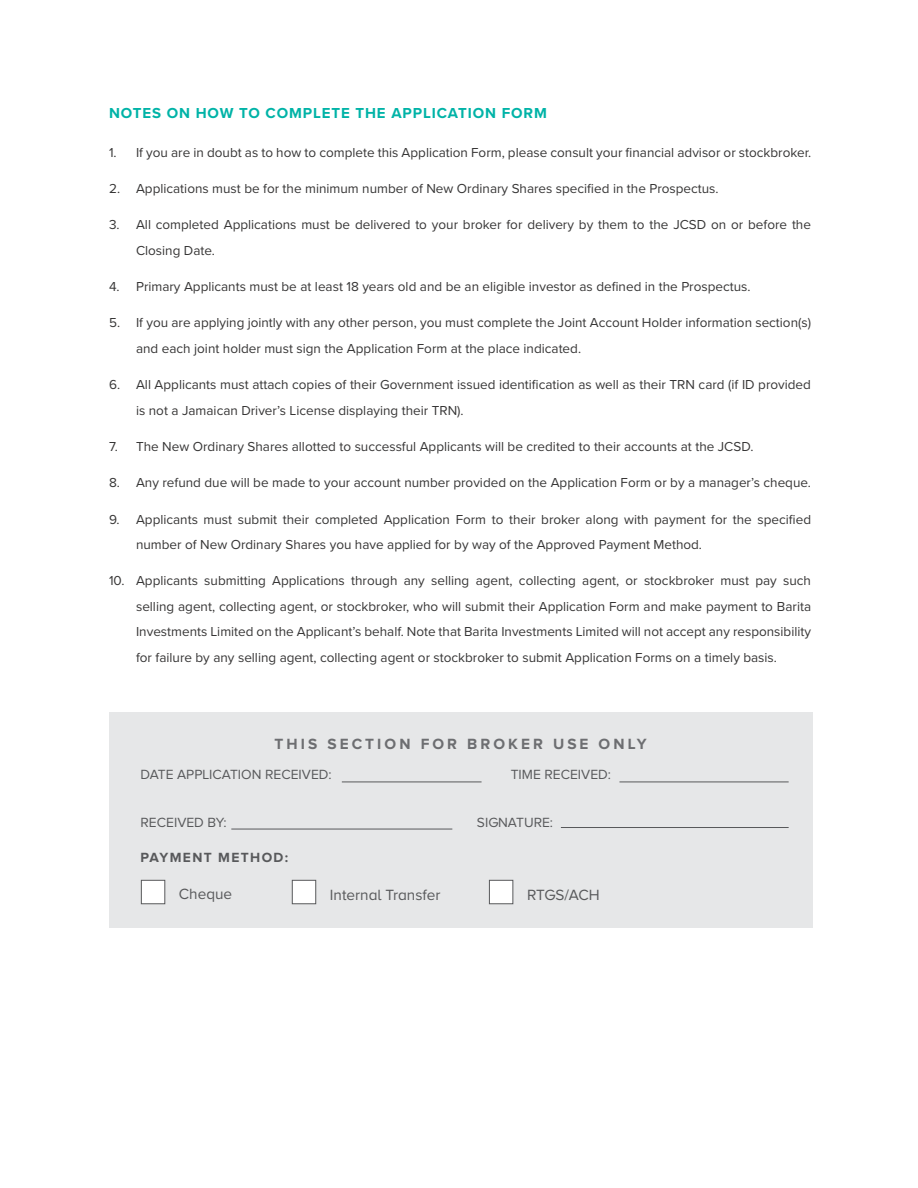
<style>
.page{position:relative;width:918px;height:1188px;background:#fff}
.page>*{position:absolute;margin:0;border:0;box-sizing:border-box;transform-origin:0 0}
.t1{font:15.3px "Proxima Nova A";color:#58595b}
.t2{font:700 15.3px "Proxima Nova A";letter-spacing:.2em;color:#6d6e71}
.t3{font:700 15px "Proxima Nova";letter-spacing:.06em;color:#00b3a7}
.t4{font:13.8px "Proxima Nova A";color:#58595b}
.t5{font:700 13.8px "Proxima Nova A";letter-spacing:.1em;color:#58595b}
.t6{font:13.5px/25.5px "Proxima Nova";color:#373636}
</style>
<div class="page">
<div style="left:109px;top:713px;width:703px;height:215px;background:#e6e7e8"></div>
<div style="left:141px;top:880px;width:24px;height:24px;background:#fff;border:1px solid #58595b"></div>
<div style="left:292px;top:880px;width:24px;height:24px;background:#fff;border:1px solid #58595b"></div>
<div style="left:489px;top:880px;width:24px;height:24px;background:#fff;border:1px solid #58595b"></div>
<hr style="left:231px;top:829px;width:221px;height:1px;background:#58595b">
<hr style="left:342px;top:782px;width:140px;height:1px;background:#58595b">
<hr style="left:619px;top:782px;width:170px;height:1px;background:#58595b">
<hr style="left:561px;top:827px;width:228px;height:1px;background:#58595b">
<p class="t3" style="left:109px;top:102px;width:439px">NOTES ON HOW TO COMPLETE THE APPLICATION FORM</p>
<p class="t6" style="left:109px;top:139px;width:704px">1. If you are in doubt as to how to complete this Application Form, please consult your financial advisor or stockbroker.</p>
<p class="t6" style="left:109px;top:175px;width:611px">2. Applications must be for the minimum number of New Ordinary Shares specified in the Prospectus.</p>
<p class="t6" style="left:136px;top:211px;width:676px;text-indent:-27px">3. All completed Applications must be delivered to your broker for delivery by them to the JCSD on or before the<br>Closing Date.</p>
<p class="t6" style="left:109px;top:273px;width:643px">4. Primary Applicants must be at least 18 years old and be an eligible investor as defined in the Prospectus.</p>
<p class="t6" style="left:136px;top:310px;width:677px;text-indent:-27px">5. If you are applying jointly with any other person, you must complete the Joint Account Holder information section(s) and each joint holder must sign the Application Form at the place indicated.</p>
<p class="t6" style="left:136px;top:371px;width:676px;text-indent:-27px">6. All Applicants must attach copies of their Government issued identification as well as their TRN card (if ID provided is not a Jamaican Driver’s License displaying their TRN).</p>
<p class="t6" style="left:109px;top:433px;width:646px">7. The New Ordinary Shares allotted to successful Applicants will be credited to their accounts at the JCSD.</p>
<p class="t6" style="left:109px;top:469px;width:704px">8. Any refund due will be made to your account number provided on the Application Form or by a manager’s cheque.</p>
<p class="t6" style="left:136px;top:506px;width:677px;text-indent:-27px">9. Applicants must submit their completed Application Form to their broker along with payment for the specified number of New Ordinary Shares you have applied for by way of the Approved Payment Method.</p>
<p class="t6" style="left:136px;top:568px;width:677px;text-align:justify;text-indent:-27px">10. Applicants submitting Applications through any selling agent, collecting agent, or stockbroker must pay such selling agent, collecting agent, or stockbroker, who will submit their Application Form and make payment to Barita Investments Limited on the Applicant’s behalf. Note that Barita Investments Limited will not accept any responsibility for failure by any selling agent, collecting agent or stockbroker to submit Application Forms on a timely basis.</p>
<p class="t2" style="left:275px;top:735px;width:374px">THIS SECTION FOR BROKER USE ONLY</p>
<p class="t4" style="left:141px;top:767px;width:193px">DATE APPLICATION RECEIVED:</p>
<p class="t4" style="left:511px;top:767px;width:102px">TIME RECEIVED:</p>
<p class="t4" style="left:141px;top:815px;width:88px">RECEIVED BY:</p>
<p class="t5" style="left:141px;top:849px;width:149px">PAYMENT METHOD:</p>
<p class="t4" style="left:477px;top:815px;width:78px">SIGNATURE:</p>
<p class="t1" style="left:179px;top:885px;width:55px">Cheque</p>
<p class="t1" style="left:330px;top:886px;width:112px">Internal Transfer</p>
<p class="t1" style="left:527px;top:887px;width:74px">RTGS/ACH</p>
</div>
